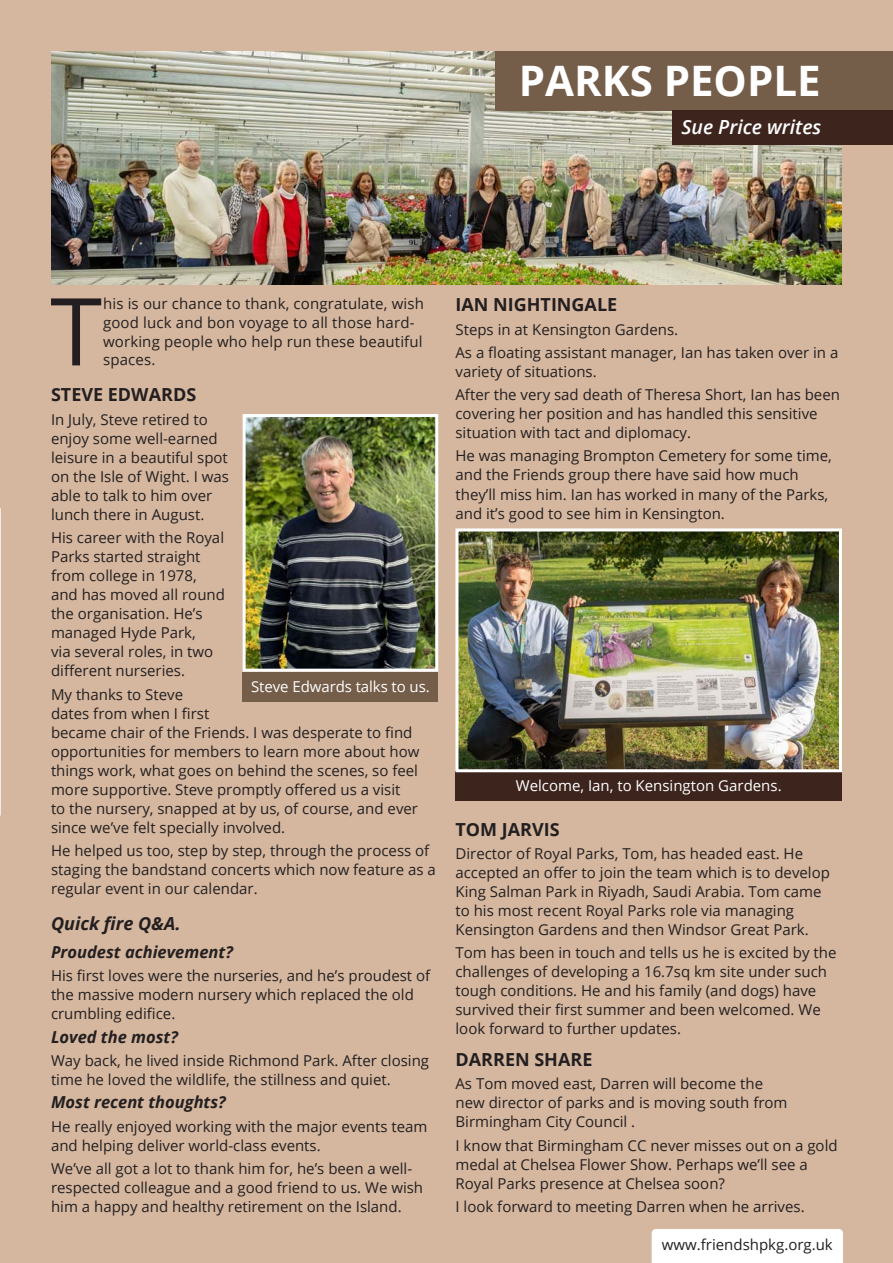
<style>
.page{position:relative;width:893px;height:1263px;background:#d5b79f}
.page>*{position:absolute;margin:0;border:0;box-sizing:border-box;transform-origin:0 0}
.t1{font:93.75px "Open Sans";color:#231f20}
.t2{font:700 42px "Open Sans";color:#fff}
.t3{font:italic 600 19.5px "Open Sans";color:#fff}
.t4{font:700 18px "Open Sans";color:#231f20}
.t5{font:italic 700 18px "Open Sans";color:#231f20}
.t6{font:italic 700 16.5px "Open Sans";color:#231f20}
.t7{font:15px/19px "Open Sans";color:#231f20}
.t8{font:15px "Open Sans";color:#fff}
</style>
<div class="page">
<img style="left:51px;top:51px;width:791px;height:234px">
<div style="left:495px;top:51px;width:398px;height:60px;background:#745d49"></div>
<img style="left:247px;top:418px;width:187px;height:250px">
<div style="left:243px;top:414px;width:195px;height:258px;border:3px solid #fff"></div>
<svg style="left:0;top:508px;width:1px;height:307px"></svg>
<div style="left:243px;top:672px;width:195px;height:29px;background:#745d49"></div>
<div style="left:455px;top:771px;width:387px;height:30px;background:#3d251e"></div>
<img style="left:459px;top:532px;width:379px;height:236px">
<div style="left:455px;top:528px;width:387px;height:244px;border:3px solid #fff"></div>
<div style="left:673px;top:111px;width:220px;height:34px;background:#3d251e"></div>
<div style="left:652px;top:1229px;width:191px;height:34px;background:#fff"></div>
<p class="t2" style="left:519px;top:51px;width:303px">PARKS PEOPLE</p>
<p class="t3" style="left:681px;top:114px;width:141px">Sue Price writes</p>
<p class="t1" style="left:50px;top:267px;width:53px">T</p>
<p class="t7" style="left:103px;top:294px;width:322px">his is our chance to thank, congratulate, wish good luck and bon voyage to all those hard&shy;working people who help run these beautiful spaces.</p>
<p class="t4" style="left:51px;top:382px;width:147px">STEVE EDWARDS</p>
<p class="t7" style="left:51px;top:409px;width:180px">In July, Steve retired to enjoy some well-earned leisure in a beautiful spot on the Isle of Wight. I was able to talk to him over lunch there in August.</p>
<p class="t7" style="left:51px;top:528px;width:175px">His career with the Royal<br>Parks started straight from college in 1978, and has moved all round the organisation. He’s managed Hyde Park,<br>via several roles, in two different nurseries.</p>
<p class="t7" style="left:51px;top:684px;width:370px">My thanks to Steve<br>dates from when I first<br>became chair of the Friends. I was desperate to find opportunities for members to learn more about how things work, what goes on behind the scenes, so feel more supportive. Steve promptly offered us a visit<br>to the nursery, snapped at by us, of course, and ever since we’ve felt specially involved.</p>
<p class="t7" style="left:51px;top:841px;width:386px">He helped us too, step by step, through the process of staging the bandstand concerts which now feature as a regular event in our calendar.</p>
<p class="t5" style="left:51px;top:911px;width:131px">Quick fire Q&amp;A.</p>
<p class="t6" style="left:51px;top:940px;width:183px">Proudest achievement?</p>
<p class="t7" style="left:51px;top:966px;width:381px">His first loves were the nurseries, and he’s proudest of the massive modern nursery which replaced the old crumbling edifice.</p>
<p class="t6" style="left:51px;top:1025px;width:128px">Loved the most?</p>
<p class="t7" style="left:51px;top:1050px;width:380px">Way back, he lived inside Richmond Park. After closing time he loved the wildlife, the stillness and quiet.</p>
<p class="t6" style="left:51px;top:1090px;width:176px">Most recent thoughts?</p>
<p class="t7" style="left:51px;top:1116px;width:378px">He really enjoyed working with the major events team and helping deliver world-class events.</p>
<p class="t7" style="left:51px;top:1158px;width:374px">We’ve all got a lot to thank him for, he’s been a well&shy;respected colleague and a good friend to us. We wish him a happy and healthy retirement on the Island.</p>
<p class="t8" style="left:251px;top:676px;width:180px">Steve Edwards talks to us.</p>
<p class="t4" style="left:455px;top:292px;width:163px">IAN NIGHTINGALE</p>
<p class="t7" style="left:455px;top:317px;width:384px;line-height:23.2px">Steps in at Kensington Gardens.<br>As a floating assistant manager, Ian has taken over in a</p>
<p class="t7" style="left:455px;top:359px;width:386px;line-height:23.2px">variety of situations.<br>After the very sad death of Theresa Short, Ian has been</p>
<p class="t7" style="left:455px;top:404px;width:364px">covering her position and has handled this sensitive situation with tact and diplomacy.</p>
<p class="t7" style="left:455px;top:446px;width:378px">He was managing Brompton Cemetery for some time, and the Friends group there have said how much they’ll miss him. Ian has worked in many of the Parks, and it’s good to see him in Kensington.</p>
<p class="t8" style="left:516px;top:775px;width:267px">Welcome, Ian, to Kensington Gardens.</p>
<p class="t4" style="left:455px;top:816px;width:106px">TOM JARVIS</p>
<p class="t7" style="left:455px;top:844px;width:376px">Director of Royal Parks, Tom, has headed east. He accepted an offer to join the team which is to develop King Salman Park in Riyadh, Saudi Arabia. Tom came to his most recent Royal Parks role via managing Kensington Gardens and then Windsor Great Park.</p>
<p class="t7" style="left:455px;top:943px;width:382px">Tom has been in touch and tells us he is excited by the challenges of developing a 16.7sq km site under such tough conditions. He and his family (and dogs) have survived their first summer and been welcomed. We look forward to further updates.</p>
<p class="t4" style="left:455px;top:1047px;width:138px">DARREN SHARE</p>
<p class="t7" style="left:455px;top:1074px;width:334px">As Tom moved east, Darren will become the new director of parks and is moving south from<br>Birmingham City Council .</p>
<p class="t7" style="left:455px;top:1135px;width:384px">I know that Birmingham CC never misses out on a gold medal at Chelsea Flower Show. Perhaps we’ll see a<br>Royal Parks presence at Chelsea soon?</p>
<p class="t7" style="left:455px;top:1196px;width:351px">I look forward to meeting Darren when he arrives.</p>
<p class="t7" style="left:662px;top:1235px;width:172px">www.friendshpkg.org.uk</p>
</div>
